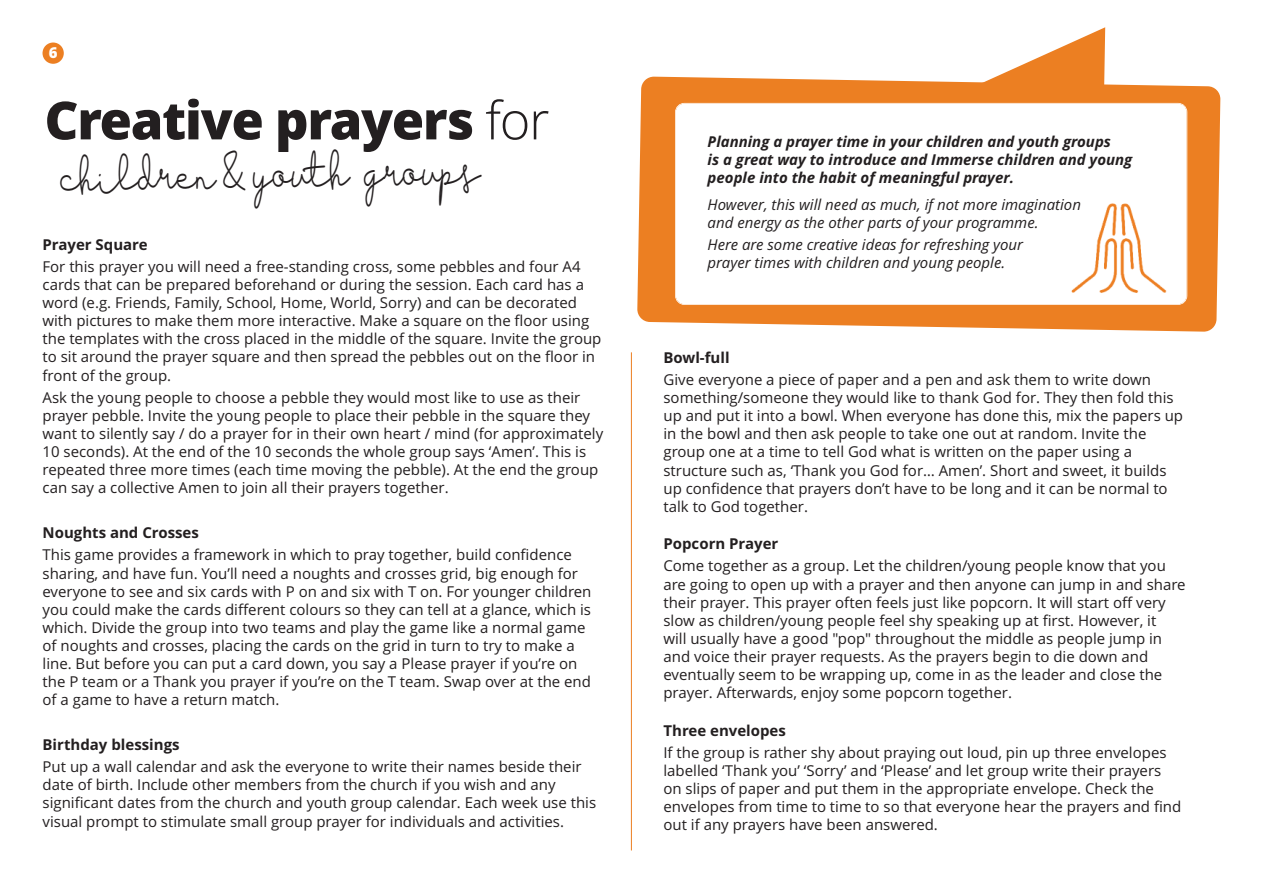
<style>
.page{position:relative;width:1263px;height:893px;background:#fff}
.page>*{position:absolute;margin:0;border:0;box-sizing:border-box;transform-origin:0 0}
.t1{font:800 52.5px "Open Sans";letter-spacing:-.025em;color:#231f20}
.t2{font:42px "Housttik Personal Use";color:#231f20;scale:.7 1}
.t3{font:15px/18.1px "Open Sans";color:#231f20}
.t4{font:italic 15px/18.1px "Open Sans";color:#231f20}
.t5{font:italic 700 15px/18.1px "Open Sans";color:#231f20}
.t6{font:700 15px "Open Sans";color:#231f20}
.t7{font:800 15px "Open Sans";color:#fff}
.s1{font-weight:300}
</style>
<div class="page">
<svg style="left:637px;top:77px;width:583px;height:255px;background:#ee9040"></svg>
<div style="left:676px;top:104px;width:510px;height:200px;background:#fff;border-radius:9px"></div>
<div style="left:675px;top:103px;width:512px;height:202px;border:2px solid #fff;border-radius:9px"></div>
<svg style="left:967px;top:27px;width:138px;height:65px"></svg>
<img style="left:1071px;top:203px;width:96px;height:90px">
<hr style="left:631px;top:352px;width:1px;height:498px;background:#ec7f22">
<div style="left:43px;top:43px;width:21px;height:21px;background:#ec7f22;border-radius:50%"></div>
<p class="t7" style="left:49px;top:44px;width:10px">6</p>
<h1 class="t1" style="left:44px;top:91px;width:506px">Creative prayers <span class="s1">for</span></h1>
<h2 class="t2" style="left:60px;top:152px;width:602px;rotate:-1deg">children &amp; youth groups</h2>
<p class="t6" style="left:43px;top:236px;width:107px">Prayer Square</p>
<p class="t3" style="left:43px;top:258px;width:560px">For this prayer you will need a free-standing cross, some pebbles and four A4 cards that can be prepared beforehand or during the session. Each card has a word (e.g. Friends, Family, School, Home, World, Sorry) and can be decorated with pictures to make them more interactive. Make a square on the floor using the templates with the cross placed in the middle of the square. Invite the group to sit around the prayer square and then spread the pebbles out on the floor in front of the group.</p>
<p class="t3" style="left:43px;top:389px;width:562px">Ask the young people to choose a pebble they would most like to use as their prayer pebble. Invite the young people to place their pebble in the square they want to silently say / do a prayer for in their own heart / mind (for approximately 10 seconds). At the end of the 10 seconds the whole group says ‘Amen’. This is repeated three more times (each time moving the pebble). At the end the group can say a collective Amen to join all their prayers together.</p>
<p class="t6" style="left:43px;top:524px;width:158px">Noughts and Crosses</p>
<p class="t3" style="left:43px;top:546px;width:550px">This game provides a framework in which to pray together, build confidence sharing, and have fun. You’ll need a noughts and crosses grid, big enough for everyone to see and six cards with P on and six with T on. For younger children you could make the cards different colours so they can tell at a glance, which is which. Divide the group into two teams and play the game like a normal game of noughts and crosses, placing the cards on the grid in turn to try to make a line. But before you can put a card down, you say a Please prayer if you’re on the P team or a Thank you prayer if you’re on the T team. Swap over at the end of a game to have a return match.</p>
<p class="t6" style="left:43px;top:736px;width:139px">Birthday blessings</p>
<p class="t3" style="left:43px;top:758px;width:555px">Put up a wall calendar and ask the everyone to write their names beside their date of birth. Include other members from the church if you wish and any significant dates from the church and youth group calendar. Each week use this visual prompt to stimulate small group prayer for individuals and activities.</p>
<p class="t5" style="left:708px;top:133px;width:426px">Planning a prayer time in your children and youth groups<br>is a great way to introduce and Immerse children and young people into the habit of meaningful prayer.</p>
<p class="t4" style="left:708px;top:196px;width:375px">However, this will need as much, if not more imagination and energy as the other parts of your programme.</p>
<p class="t4" style="left:708px;top:236px;width:317px">Here are some creative ideas for refreshing your prayer times with children and young people.</p>
<p class="t6" style="left:663px;top:349px;width:68px">Bowl-full</p>
<p class="t3" style="left:663px;top:371px;width:521px">Give everyone a piece of paper and a pen and ask them to write down something/someone they would like to thank God for. They then fold this up and put it into a bowl. When everyone has done this, mix the papers up in the bowl and then ask people to take one out at random. Invite the group one at a time to tell God what is written on the paper using a structure such as, ‘Thank you God for… Amen’. Short and sweet, it builds up confidence that prayers don’t have to be long and it can be normal to talk to God together.</p>
<p class="t6" style="left:663px;top:535px;width:116px">Popcorn Prayer</p>
<p class="t3" style="left:663px;top:557px;width:524px">Come together as a group. Let the children/young people know that you are going to open up with a prayer and then anyone can jump in and share their prayer. This prayer often feels just like popcorn. It will start off very slow as children/young people feel shy speaking up at first. However, it<br>will usually have a good "pop" throughout the middle as people jump in and voice their prayer requests. As the prayers begin to die down and eventually seem to be wrapping up, come in as the leader and close the prayer. Afterwards, enjoy some popcorn together.</p>
<p class="t6" style="left:663px;top:721px;width:124px">Three envelopes</p>
<p class="t3" style="left:663px;top:744px;width:519px">If the group is rather shy about praying out loud, pin up three envelopes labelled ‘Thank you’ ‘Sorry’ and ‘Please’ and let group write their prayers on slips of paper and put them in the appropriate envelope. Check the envelopes from time to time to so that everyone hear the prayers and find out if any prayers have been answered.</p>
</div>
